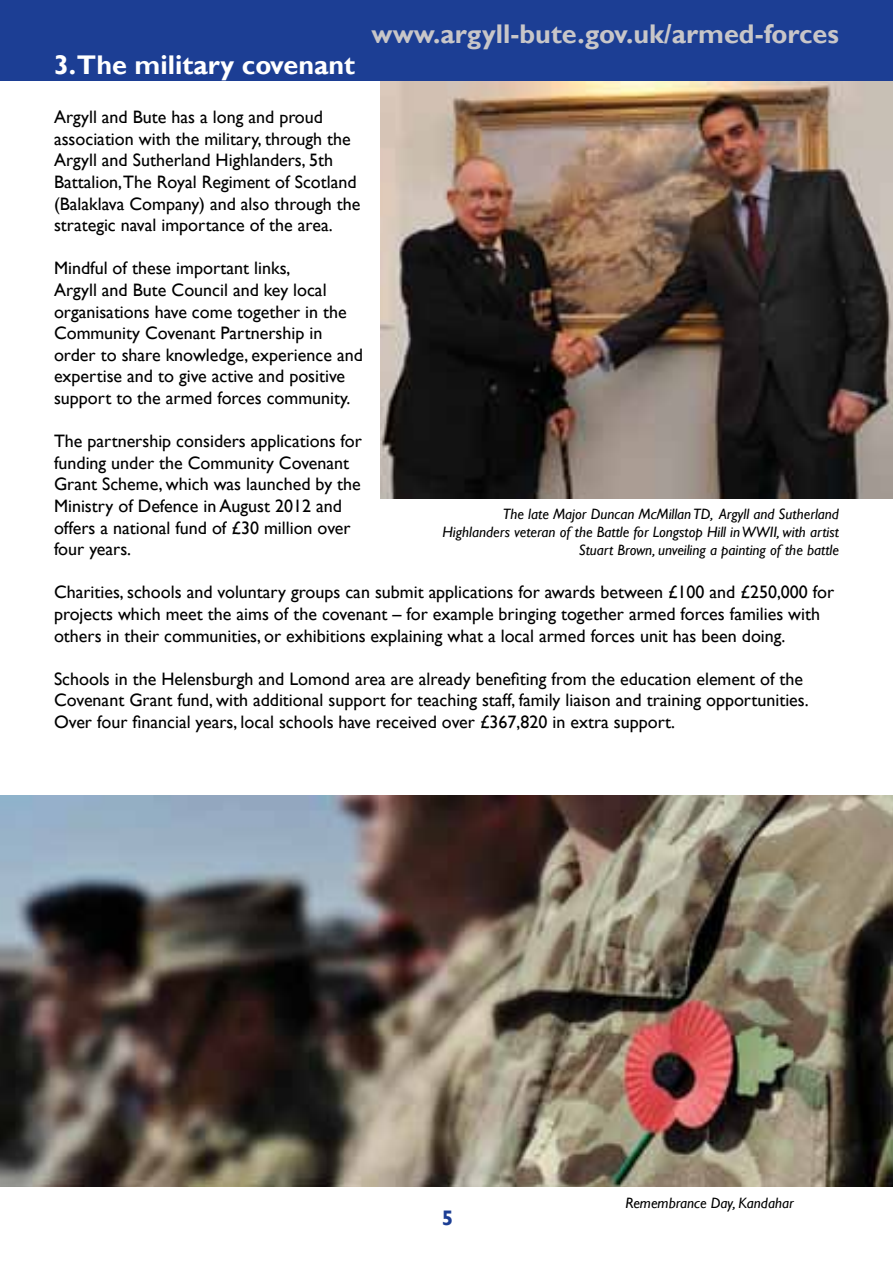
<style>
.page{position:relative;width:893px;height:1263px;background:#fff}
.page>*{position:absolute;margin:0;border:0;box-sizing:border-box;transform-origin:0 0}
.t1{font:700 27px "Gill Sans";color:#c8c6c8}
.t2{font:700 27px "Gill Sans";color:#fff}
.t3{font:700 21px "Gill Sans";color:#1c3e94}
.t4{font:18px/21.6px "Gill Sans";color:#000}
.t5{font:italic 15px/18px "Gill Sans";color:#000;text-align:right}
</style>
<div class="page">
<div style="left:0;top:0;width:893px;height:81px;background:#1c3e94"></div>
<img style="left:380px;top:81px;width:513px;height:418px">
<img style="left:0;top:795px;width:893px;height:392px">
<h1 class="t2" style="left:54px;top:49px;width:303px">3.The military covenant</h1>
<h1 class="t1" style="left:372px;top:17px;width:469px">www.argyll-bute.gov.uk/armed-forces</h1>
<p class="t4" style="left:54px;top:107px;width:308px">Argyll and Bute has a long and proud association with the military, through the Argyll and Sutherland Highlanders, 5th Battalion,The Royal Regiment of Scotland (Balaklava Company) and also through the strategic naval importance of the area.</p>
<p class="t4" style="left:54px;top:258px;width:310px">Mindful of these important links,<br>Argyll and Bute Council and key local organisations have come together in the Community Covenant Partnership in order to share knowledge, experience and expertise and to give active and positive support to the armed forces community.</p>
<p class="t4" style="left:54px;top:431px;width:309px">The partnership considers applications for funding under the Community Covenant Grant Scheme, which was launched by the Ministry of Defence in August 2012 and offers a national fund of £30 million over four years.</p>
<p class="t4" style="left:54px;top:582px;width:782px">Charities, schools and voluntary groups can submit applications for awards between £100 and £250,000 for projects which meet the aims of the covenant – for example bringing together armed forces families with others in their communities, or exhibitions explaining what a local armed forces unit has been doing.</p>
<p class="t4" style="left:54px;top:668px;width:756px">Schools in the Helensburgh and Lomond area are already benefiting from the education element of the<br>Covenant Grant fund, with additional support for teaching staff, family liaison and training opportunities.<br>Over four financial years, local schools have received over £367,820 in extra support.</p>
<p class="t5" style="left:442px;top:505px;width:398px">The late Major Duncan McMillan TD, Argyll and Sutherland<br>Highlanders veteran of the Battle for Longstop Hill in WWII, with artist<br>Stuart Brown, unveiling a painting of the battle</p>
<p class="t3" style="left:442px;top:1205px;width:13px">5</p>
<p class="t5" style="left:625px;top:1194px;width:170px">Remembrance Day, Kandahar</p>
</div>
